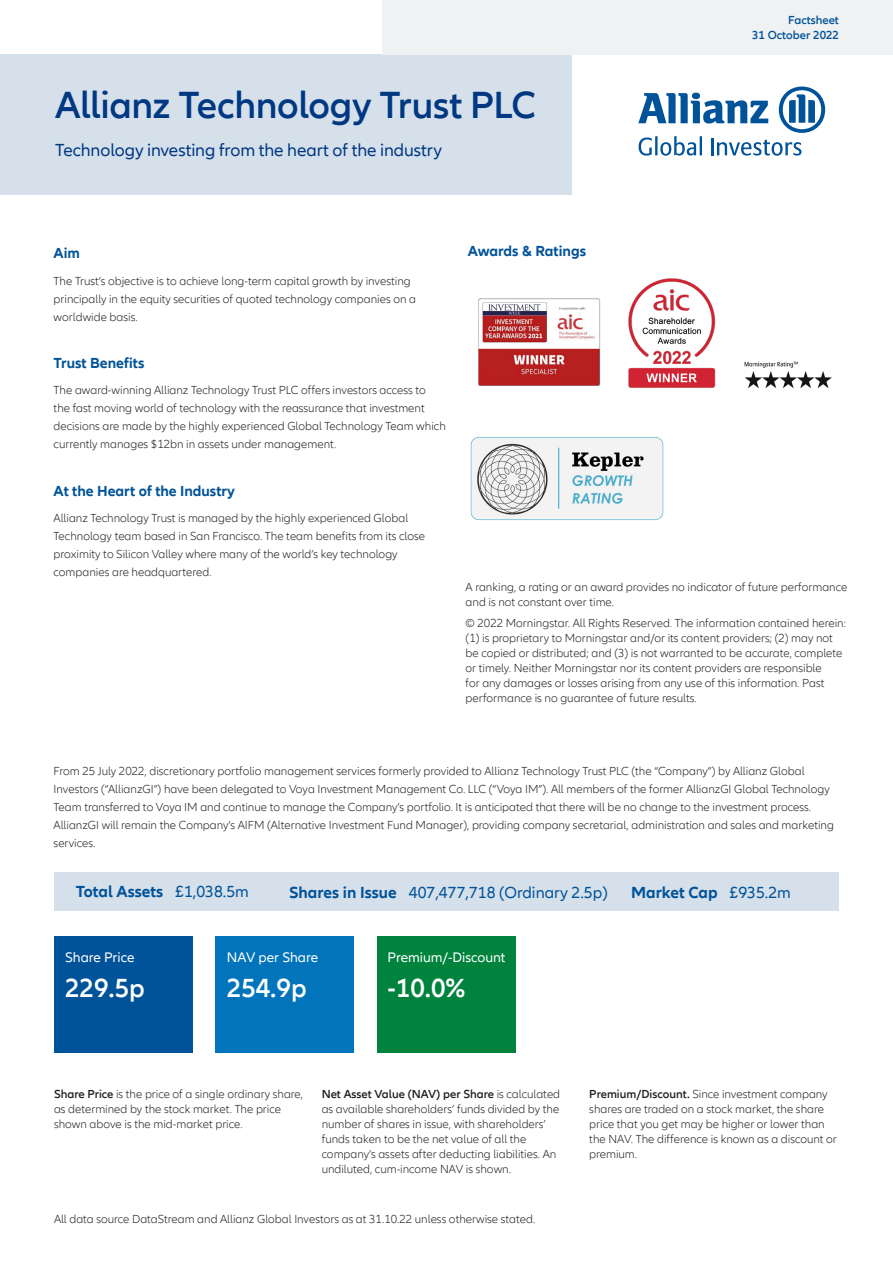
<style>
.page{position:relative;width:893px;height:1263px;background:#fff}
.page>*{position:absolute;margin:0;border:0;box-sizing:border-box;transform-origin:0 0}
.t1{font:600 39px "Allianz Neo";letter-spacing:-.01em;color:#003882}
.t2{font:600 27px "Allianz Neo";color:#fff}
.t3{font:18px "Allianz Neo";letter-spacing:-.005em;color:#003882}
.t4{font:16.5px "Allianz Neo";color:#015399}
.t5{font:700 16.5px "Allianz Neo";color:#015399}
.t6{font:700 15px "Allianz Neo";color:#015399}
.t7{font:14.25px "Allianz Neo";color:#fff}
.t8{font:300 12px/15px "Allianz Neo";color:#231f20}
.t9{font:600 12px "Allianz Neo";color:#015399}
.s1{font-weight:400}
.s2{font-weight:700}
.s3{font-weight:600}
</style>
<div class="page">
<svg style="left:638px;top:87px;width:187px;height:69px"></svg>
<div style="left:54px;top:872px;width:785px;height:39px;background:#d6e0eb"></div>
<div style="left:0;top:54px;width:571px;height:140px;background:#d6e0eb"></div>
<div style="left:216px;top:935px;width:138px;height:117px;background:#0174bc"></div>
<div style="left:377px;top:935px;width:139px;height:117px;background:#00833d"></div>
<div style="left:54px;top:935px;width:138px;height:117px;background:#015399"></div>
<div style="left:383px;top:0;width:510px;height:54px;background:#f0f1f2"></div>
<img style="left:470px;top:437px;width:194px;height:84px">
<img style="left:628px;top:278px;width:87px;height:110px">
<img style="left:478px;top:298px;width:122px;height:89px">
<img style="left:744px;top:361px;width:88px;height:27px">
<p class="t1" style="left:55px;top:82px;width:482px">Allianz Technology Trust PLC</p>
<p class="t3" style="left:55px;top:140px;width:388px">Technology investing from the heart of the industry</p>
<p class="t6" style="left:54px;top:245px;width:28px">Aim</p>
<p class="t8" style="left:54px;top:272px;width:364px;line-height:18px">The Trust’s objective is to achieve long-term capital growth by investing principally in the equity securities of quoted technology companies on a worldwide basis.</p>
<p class="t6" style="left:54px;top:354px;width:92px">Trust Benefits</p>
<p class="t8" style="left:54px;top:382px;width:394px;line-height:18px">The award-winning Allianz Technology Trust PLC offers investors access to<br>the fast moving world of technology with the reassurance that investment decisions are made by the highly experienced Global Technology Team which currently manages $12bn in assets under management.</p>
<p class="t6" style="left:54px;top:482px;width:183px">At the Heart of the Industry</p>
<p class="t8" style="left:54px;top:509px;width:373px;line-height:18px">Allianz Technology Trust is managed by the highly experienced Global Technology team based in San Francisco. The team benefits from its close proximity to Silicon Valley where many of the world’s key technology companies are headquartered.</p>
<p class="t6" style="left:468px;top:242px;width:120px">Awards &amp; Ratings</p>
<p class="t9" style="left:788px;top:13px;width:52px">Factsheet</p>
<p class="t9" style="left:752px;top:28px;width:88px">31 October 2022</p>
<p class="t8" style="left:466px;top:580px;width:383px">A ranking, a rating or an award provides no indicator of future performance and is not constant over time.</p>
<p class="t8" style="left:466px;top:615px;width:382px">© 2022 Morningstar. All Rights Reserved. The information contained herein: (1) is proprietary to Morningstar and/or its content providers; (2) may not be copied or distributed; and (3) is not warranted to be accurate, complete or timely. Neither Morningstar nor its content providers are responsible<br>for any damages or losses arising from any use of this information. Past performance is no guarantee of future results.</p>
<p class="t8" style="left:54px;top:762px;width:782px;line-height:18px">From 25 July 2022, discretionary portfolio management services formerly provided to Allianz Technology Trust PLC (the “Company”) by Allianz Global Investors (“AllianzGI”) have been delegated to Voya Investment Management Co. LLC (“Voya IM”). All members of the former AllianzGI Global Technology Team transferred to Voya IM and continue to manage the Company’s portfolio. It is anticipated that there will be no change to the investment process.<br>AllianzGI will remain the Company’s AIFM (Alternative Investment Fund Manager), providing company secretarial, administration and sales and marketing services.</p>
<p class="t5" style="left:76px;top:882px;width:175px">Total Assets <span class="s1">£1,038.5m</span></p>
<p class="t4" style="left:289px;top:883px;width:320px"><span class="s2">Shares in Issue</span> 407,477,718 (Ordinary 2.5p)</p>
<p class="t5" style="left:631px;top:883px;width:161px">Market Cap <span class="s1">£935.2m</span></p>
<p class="t7" style="left:65px;top:949px;width:71px">Share Price</p>
<p class="t2" style="left:65px;top:973px;width:81px">229.5p</p>
<p class="t7" style="left:227px;top:949px;width:93px">NAV per Share</p>
<p class="t2" style="left:227px;top:973px;width:81px">254.9p</p>
<p class="t7" style="left:388px;top:949px;width:119px">Premium/-Discount</p>
<p class="t2" style="left:388px;top:973px;width:79px">‑10.0%</p>
<p class="t8" style="left:54px;top:1086px;width:251px"><span class="s3">Share Price</span> is the price of a single ordinary share, as determined by the stock market. The price shown above is the mid-market price.</p>
<p class="t8" style="left:322px;top:1086px;width:240px"><span class="s3">Net Asset Value (NAV) per Share</span> is calculated as available shareholders’ funds divided by the number of shares in issue, with shareholders’ funds taken to be the net value of all the company’s assets after deducting liabilities. An undiluted, cum-income NAV is shown.</p>
<p class="t8" style="left:589px;top:1086px;width:249px"><span class="s3">Premium/Discount.</span> Since investment company shares are traded on a stock market, the share price that you get may be higher or lower than the NAV. The difference is known as a discount or premium.</p>
<p class="t8" style="left:54px;top:1212px;width:483px">All data source DataStream and Allianz Global Investors as at 31.10.22 unless otherwise stated.</p>
</div>
